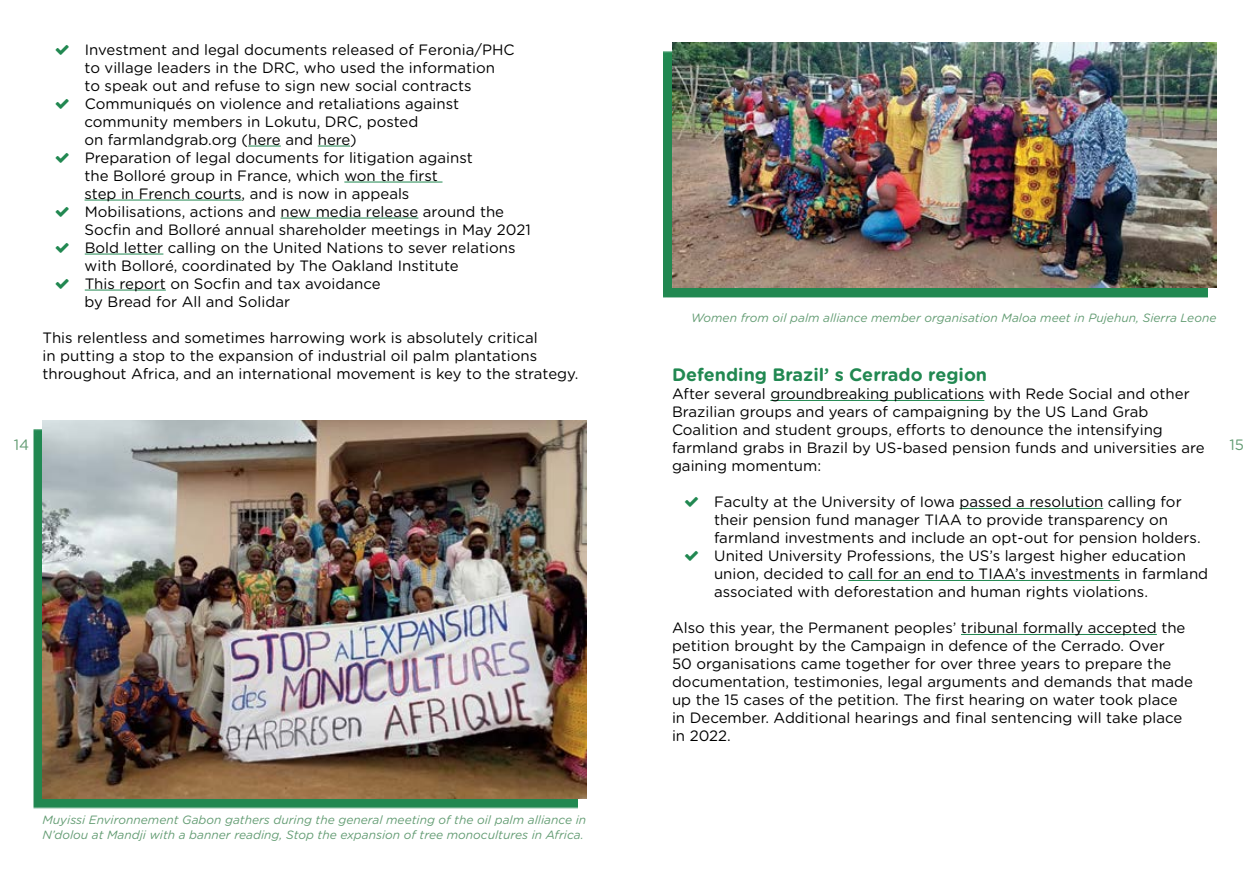
<style>
.page{position:relative;width:1259px;height:893px;background:#fff}
.page>*{position:absolute;margin:0;border:0;box-sizing:border-box;transform-origin:0 0}
.t1{font:700 18px "Gotham Rounded";color:#218851}
.t2{font:15px/18px "Gotham Rounded";color:#000}
.t3{font:15px "Gotham Rounded";color:#639c73}
.t4{font:italic 12px/15px "Gotham Rounded";color:#639c73}
</style>
<div class="page">
<hr style="left:248px;top:146px;width:33px;height:1px;background:#218851">
<hr style="left:318px;top:146px;width:32px;height:1px;background:#218851">
<hr style="left:344px;top:182px;width:98px;height:1px;background:#218851">
<hr style="left:85px;top:200px;width:157px;height:1px;background:#218851">
<hr style="left:280px;top:218px;width:138px;height:1px;background:#218851">
<hr style="left:85px;top:254px;width:78px;height:1px;background:#218851">
<hr style="left:85px;top:290px;width:81px;height:1px;background:#218851">
<hr style="left:770px;top:400px;width:214px;height:1px;background:#218851">
<hr style="left:959px;top:508px;width:144px;height:1px;background:#218851">
<hr style="left:848px;top:580px;width:271px;height:1px;background:#218851">
<hr style="left:961px;top:634px;width:195px;height:1px;background:#218851">
<div style="left:33px;top:429px;width:545px;height:379px;background:#218851"></div>
<img style="left:43px;top:421px;width:544px;height:378px">
<div style="left:663px;top:51px;width:544px;height:247px;background:#218851"></div>
<img style="left:672px;top:43px;width:544px;height:244px">
<p class="t2" style="left:85px;top:40px;width:448px">Investment and legal documents released of Feronia/PHC to village leaders in the DRC, who used the information<br>to speak out and refuse to sign new social contracts Communiqués on violence and retaliations against community members in Lokutu, DRC, posted<br>on farmlandgrab.org (here and here)<br>Preparation of legal documents for litigation against<br>the Bolloré group in France, which won the first<br>step in French courts, and is now in appeals<br>Mobilisations, actions and new media release around the Socfin and Bolloré annual shareholder meetings in May 2021<br>Bold letter calling on the United Nations to sever relations with Bolloré, coordinated by The Oakland Institute<br>This report on Socfin and tax avoidance<br>by Bread for All and Solidar</p>
<p class="t2" style="left:43px;top:328px;width:537px">This relentless and sometimes harrowing work is absolutely critical<br>in putting a stop to the expansion of industrial oil palm plantations throughout Africa, and an international movement is key to the strategy.</p>
<p class="t4" style="left:691px;top:310px;width:527px">Women from oil palm alliance member organisation Maloa meet in Pujehun, Sierra Leone</p>
<p class="t1" style="left:672px;top:361px;width:317px">Defending Brazil’ s Cerrado region</p>
<p class="t2" style="left:672px;top:384px;width:534px">After several groundbreaking publications with Rede Social and other Brazilian groups and years of campaigning by the US Land Grab Coalition and student groups, efforts to denounce the intensifying farmland grabs in Brazil by US-based pension funds and universities are gaining momentum:</p>
<p class="t2" style="left:714px;top:492px;width:496px">Faculty at the University of Iowa passed a resolution calling for their pension fund manager TIAA to provide transparency on farmland investments and include an opt-out for pension holders.<br>United University Professions, the US’s largest higher education union, decided to call for an end to TIAA’s investments in farmland associated with deforestation and human rights violations.</p>
<p class="t2" style="left:672px;top:618px;width:522px">Also this year, the Permanent peoples’ tribunal formally accepted the petition brought by the Campaign in defence of the Cerrado. Over<br>50 organisations came together for over three years to prepare the documentation, testimonies, legal arguments and demands that made up the 15 cases of the petition. The first hearing on water took place in December. Additional hearings and final sentencing will take place in 2022.</p>
<p class="t3" style="left:14px;top:434px;width:17px">14</p>
<p class="t3" style="left:1229px;top:434px;width:16px">15</p>
<p class="t4" style="left:43px;top:812px;width:545px">Muyissi Environnement Gabon gathers during the general meeting of the oil palm alliance in<br>N’dolou at Mandji with a banner reading, Stop the expansion of tree monocultures in Africa.</p>
</div>
